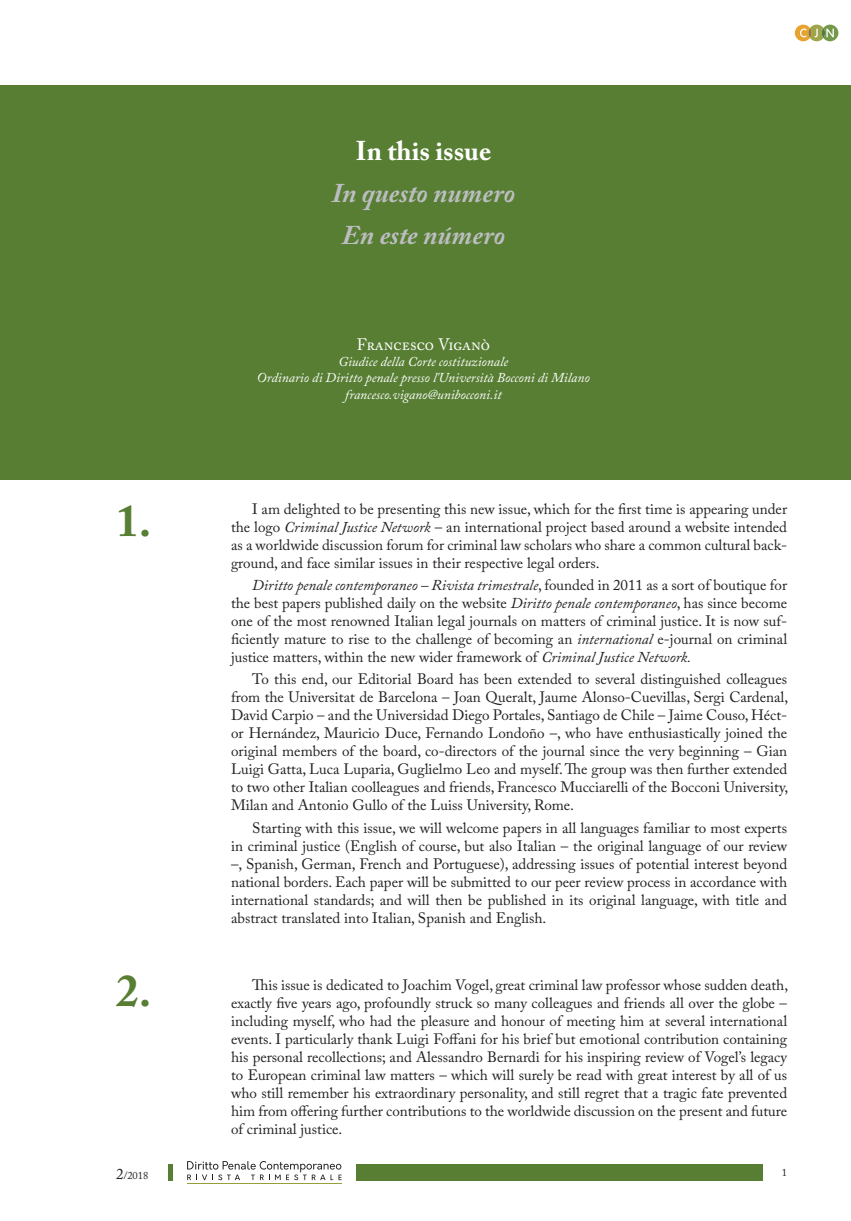
<style>
.page{position:relative;width:851px;height:1221px;background:#fff}
.page>*{position:absolute;margin:0;border:0;box-sizing:border-box;transform-origin:0 0}
.t1{font:700 45px "Adobe Caslon Pro";color:#577e33}
.titolo_articolo_ENG{font:italic 700 27px "Adobe Caslon Pro";color:#bcbdc0}
.titolo_articolo_ITA{font:700 27px "Adobe Caslon Pro";color:#fff}
.Autore_articolo{font:16.5px "Adobe Caslon Pro";letter-spacing:-.005em;color:#fff}
.Testi{font:15px/18px "Adobe Caslon Pro";color:#231f20;text-align:justify}
.Autore_articolo-2{font:italic 13.5px "Adobe Caslon Pro";color:#fff}
.t2{font:10.5px "Adobe Caslon Pro";color:#231f20}
.s1{font-style:italic}
.s2{font-size:15px}
</style>
<div class="page">
<div style="left:168px;top:1164px;width:5px;height:17px;background:#577e33"></div>
<div style="left:356px;top:1164px;width:407px;height:17px;background:#577e33"></div>
<svg style="left:187px;top:1161px;width:154px;height:19px"></svg>
<hr style="left:187px;top:1183px;width:154px;height:1px;background:#969f3b">
<div style="left:0;top:85px;width:850px;height:394px;background:#577e33"></div>
<svg style="left:794px;top:25px;width:44px;height:16px"></svg>
<p class="titolo_articolo_ITA" style="left:355px;top:135px;width:137px">In this issue</p>
<p class="titolo_articolo_ENG" style="left:331px;top:177px;width:185px">In questo numero</p>
<p class="titolo_articolo_ENG" style="left:341px;top:219px;width:165px">En este número</p>
<p class="t1" style="left:116px;top:494px;width:37px">1.</p>
<p class="t1" style="left:116px;top:964px;width:37px">2.</p>
<p class="Autore_articolo" style="left:357px;top:334px;width:134px">Francesco Viganò</p>
<p class="Autore_articolo-2" style="left:338px;top:353px;width:171px">Giudice della Corte costituzionale</p>
<p class="Autore_articolo-2" style="left:257px;top:370px;width:334px">Ordinario di Diritto penale presso l'Università Bocconi di Milano</p>
<p class="Autore_articolo-2" style="left:345px;top:386px;width:158px">francesco.vigano@unibocconi.it</p>
<p class="Testi" style="left:231px;top:499px;width:557px;text-indent:21px">I am delighted to be presenting this new issue, which for the first time is appearing under the logo <span class="s1">Criminal Justice Network</span> – an international project based around a website intended as a worldwide discussion forum for criminal law scholars who share a common cultural back&shy;ground, and face similar issues in their respective legal orders.</p>
<p class="Testi" style="left:231px;top:576px;width:557px;text-indent:21px"><span class="s1">Diritto penale contemporaneo – Rivista trimestrale</span>, founded in 2011 as a sort of boutique for the best papers published daily on the website <span class="s1">Diritto penale contemporaneo</span>, has since become one of the most renowned Italian legal journals on matters of criminal justice. It is now suf&shy;ficiently mature to rise to the challenge of becoming an <span class="s1">international</span> e-journal on criminal justice matters, within the new wider framework of <span class="s1">Criminal Justice Network.</span></p>
<p class="Testi" style="left:231px;top:670px;width:558px;text-indent:21px">To this end, our Editorial Board has been extended to several distinguished colleagues from the Universitat de Barcelona – Joan Queralt, Jaume Alonso-Cuevillas, Sergi Cardenal, David Carpio – and the Universidad Diego Portales, Santiago de Chile – Jaime Couso, Héct&shy;or Hernández, Mauricio Duce, Fernando Londoño –, who have enthusiastically joined the original members of the board, co-directors of the journal since the very beginning – Gian Luigi Gatta, Luca Luparia, Guglielmo Leo and myself. The group was then further extended to two other Italian coolleagues and friends, Francesco Mucciarelli of the Bocconi University, Milan and Antonio Gullo of the Luiss University, Rome.</p>
<p class="Testi" style="left:231px;top:818px;width:557px;text-indent:21px">Starting with this issue, we will welcome papers in all languages familiar to most experts in criminal justice (English of course, but also Italian – the original language of our review –, Spanish, German, French and Portuguese), addressing issues of potential interest beyond national borders. Each paper will be submitted to our peer review process in accordance with international standards; and will then be published in its original language, with title and abstract translated into Italian, Spanish and English.</p>
<p class="Testi" style="left:231px;top:975px;width:558px;text-indent:21px">This issue is dedicated to Joachim Vogel, great criminal law professor whose sudden death, exactly five years ago, profoundly struck so many colleagues and friends all over the globe – including myself, who had the pleasure and honour of meeting him at several international events. I particularly thank Luigi Foffani for his brief but emotional contribution containing his personal recollections; and Alessandro Bernardi for his inspiring review of Vogel’s legacy to European criminal law matters – which will surely be read with great interest by all of us who still remember his extraordinary personality, and still regret that a tragic fate prevented him from offering further contributions to the worldwide discussion on the present and future of criminal justice.</p>
<p class="t2" style="left:116px;top:1168px;width:34px"><span class="s2">2</span>/2018</p>
<p class="t2" style="left:781px;top:1165px;width:7px">1</p>
</div>
